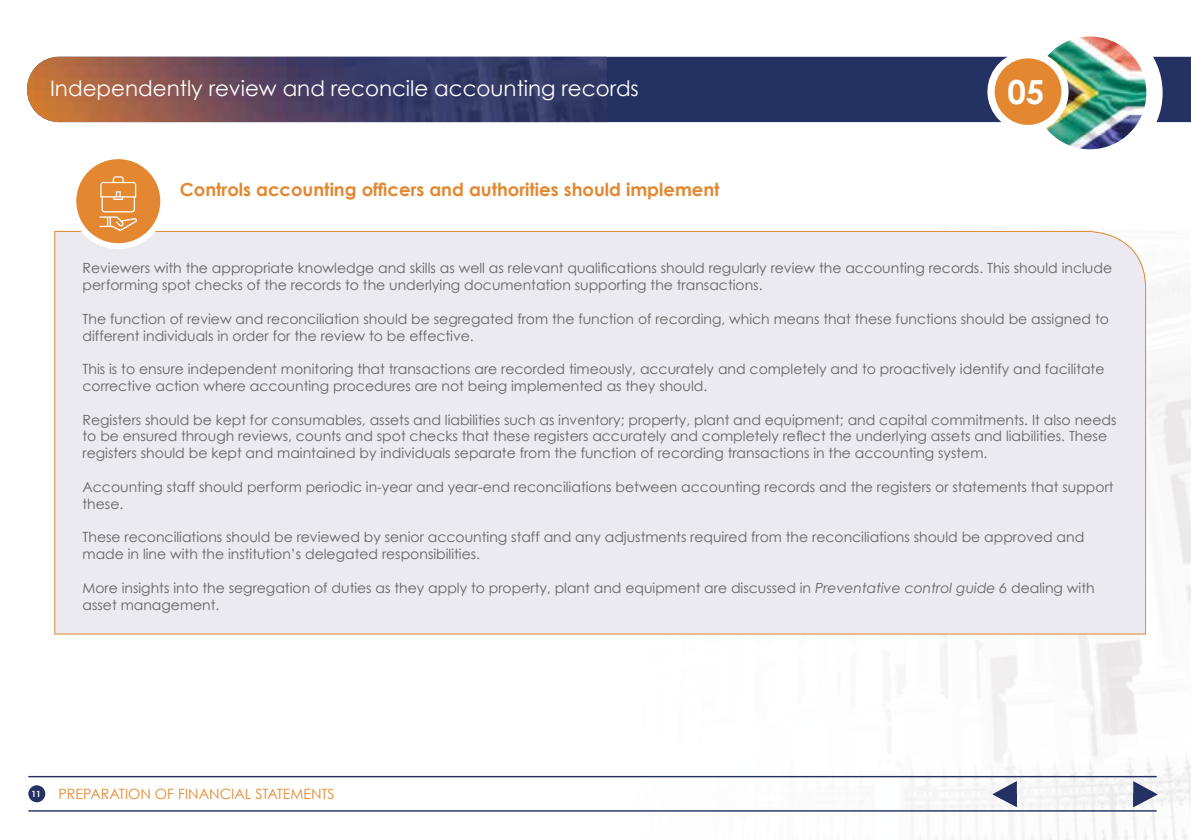
<style>
.page{position:relative;width:1191px;height:840px;background:#fff}
.page>*{position:absolute;margin:0;border:0;box-sizing:border-box;transform-origin:0 0}
.t1{font:700 33.2px "Century Gothic";color:#fff}
.t2{font:21.4px "Century Gothic";color:#fff}
.t3{font:700 18px "Century Gothic";color:#e38730}
.t4{font:14.2px "Century Gothic";color:#e38730}
.t5{font:14px/16.8px "Century Gothic";color:#646363}
.s1{font-style:italic}
</style>
<div class="page">
<img style="left:266px;top:267px;width:925px;height:572px">
<div style="left:607px;top:57px;width:584px;height:65px;background:#233163"></div>
<img style="left:27px;top:57px;width:580px;height:65px">
<img style="left:1046px;top:37px;width:108px;height:111px">
<div style="left:1017px;top:20px;width:145px;height:145px;border:16px solid #fff;border-radius:50%"></div>
<div style="left:54px;top:230px;width:1092px;height:404px;background:#ebeaf1"></div>
<div style="left:73px;top:156px;width:90px;height:90px;background:#e38730;border-radius:50%"></div>
<div style="left:70px;top:153px;width:96px;height:96px;border:6px solid #fff;border-radius:50%"></div>
<svg style="left:100px;top:176px;width:37px;height:55px"></svg>
<hr style="left:28px;top:775px;width:1128px;height:1px;background:#233164">
<hr style="left:28px;top:809px;width:1128px;height:2px;background:#233164">
<div style="left:28px;top:784px;width:17px;height:17px;background:#233164;border-radius:50%"></div>
<div style="left:991px;top:55px;width:74px;height:73px;background:#e38730;border-radius:50%"></div>
<div style="left:987px;top:51px;width:81px;height:81px;border:7px solid #fff;border-radius:50%"></div>
<svg style="left:992px;top:780px;width:25px;height:26px"></svg>
<svg style="left:1133px;top:780px;width:24px;height:26px"></svg>
<h2 class="t2" style="left:50px;top:75px;width:590px">Independently review and reconcile accounting records</h2>
<p class="t3" style="left:180px;top:178px;width:541px">Controls accounting officers and authorities should implement</p>
<h1 class="t1" style="left:1007px;top:70px;width:39px">05</h1>
<p class="t5" style="left:83px;top:259px;width:1031px">Reviewers with the appropriate knowledge and skills as well as relevant qualifications should regularly review the accounting records. This should include performing spot checks of the records to the underlying documentation supporting the transactions.</p>
<p class="t5" style="left:83px;top:310px;width:1027px">The function of review and reconciliation should be segregated from the function of recording, which means that these functions should be assigned to different individuals in order for the review to be effective.</p>
<p class="t5" style="left:83px;top:360px;width:1023px">This is to ensure independent monitoring that transactions are recorded timeously, accurately and completely and to proactively identify and facilitate corrective action where accounting procedures are not being implemented as they should.</p>
<p class="t5" style="left:83px;top:410px;width:1035px">Registers should be kept for consumables, assets and liabilities such as inventory; property, plant and equipment; and capital commitments. It also needs to be ensured through reviews, counts and spot checks that these registers accurately and completely reflect the underlying assets and liabilities. These registers should be kept and maintained by individuals separate from the function of recording transactions in the accounting system.</p>
<p class="t5" style="left:83px;top:478px;width:1032px">Accounting staff should perform periodic in-year and year-end reconciliations between accounting records and the registers or statements that support these.</p>
<p class="t5" style="left:83px;top:528px;width:1003px">These reconciliations should be reviewed by senior accounting staff and any adjustments required from the reconciliations should be approved and made in line with the institution’s delegated responsibilities.</p>
<p class="t5" style="left:83px;top:578px;width:1013px">More insights into the segregation of duties as they apply to property, plant and equipment are discussed in <span class="s1">Preventative control guide 6</span> dealing with asset management.</p>
<p class="t4" style="left:31px;top:784px;width:305px"><sup>11</sup> PREPARATION OF FINANCIAL STATEMENTS</p>
</div>
